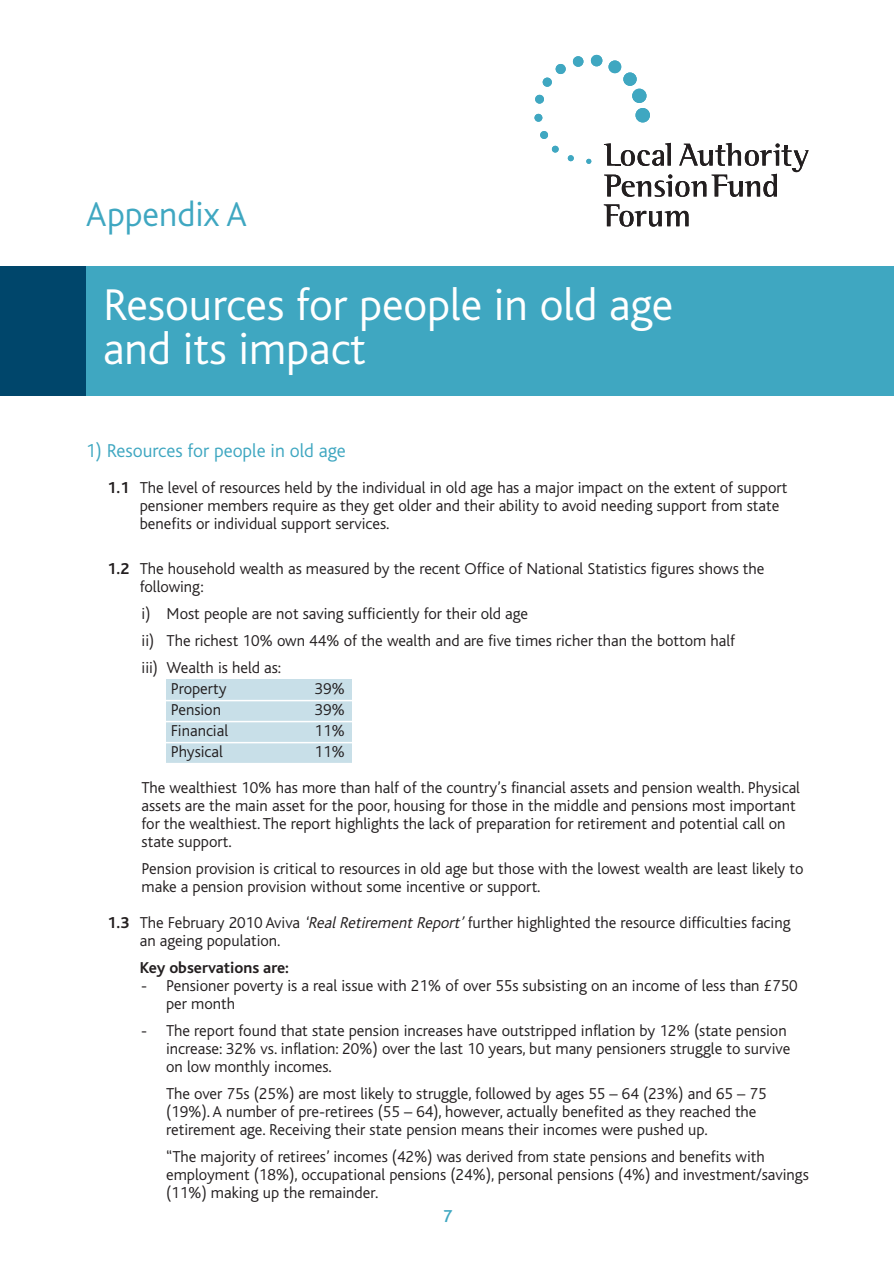
<style>
.page{position:relative;width:894px;height:1263px;background:#fff}
.page>*{position:absolute;margin:0;border:0;box-sizing:border-box;transform-origin:0 0}
.t1{font:300 46.5px/43.5px "Bliss";color:#fff}
.t2{font:300 36px "Bliss";color:#3fa7c1}
.t3{font:300 19.5px "Bliss";color:#3fa7c1}
.t4{font:500 18px "Bliss";color:#3fa7c1}
.t5{font:300 16.5px/18px "Bliss";color:#231f20}
.t6{font:700 16.5px "Bliss";color:#231f20}
.s1{font-weight:700}
.s2{font-style:italic}
</style>
<div class="page">
<div style="left:165px;top:679px;width:186px;height:85px;background:#c8dfe8"></div>
<div style="left:86px;top:266px;width:807px;height:129px;background:#3fa7c1"></div>
<div style="left:0;top:266px;width:86px;height:129px;background:#00466b"></div>
<svg style="left:603px;top:204px;width:85px;height:23px"></svg>
<svg style="left:603px;top:143px;width:205px;height:54px"></svg>
<div style="left:635px;top:108px;width:14px;height:14px;background:#3fa7c1;border-radius:50%"></div>
<div style="left:632px;top:89px;width:14px;height:14px;background:#3fa7c1;border-radius:50%"></div>
<div style="left:623px;top:72px;width:13px;height:14px;background:#3fa7c1;border-radius:50%"></div>
<div style="left:608px;top:60px;width:13px;height:13px;background:#3fa7c1;border-radius:50%"></div>
<div style="left:590px;top:55px;width:12px;height:11px;background:#3fa7c1;border-radius:50%"></div>
<div style="left:572px;top:56px;width:11px;height:11px;background:#3fa7c1;border-radius:50%"></div>
<div style="left:555px;top:64px;width:10px;height:10px;background:#3fa7c1;border-radius:50%"></div>
<div style="left:542px;top:78px;width:9px;height:9px;background:#3fa7c1;border-radius:50%"></div>
<div style="left:535px;top:95px;width:9px;height:9px;background:#3fa7c1;border-radius:50%"></div>
<div style="left:534px;top:114px;width:8px;height:8px;background:#3fa7c1;border-radius:50%"></div>
<div style="left:551px;top:146px;width:7px;height:7px;background:#3fa7c1;border-radius:50%"></div>
<div style="left:540px;top:131px;width:8px;height:8px;background:#3fa7c1;border-radius:50%"></div>
<svg style="left:567px;top:155px;width:6px;height:6px"></svg>
<svg style="left:586px;top:159px;width:5px;height:5px"></svg>
<hr style="left:135px;top:700px;width:678px;height:1px;background:#fff">
<hr style="left:135px;top:721px;width:678px;height:1px;background:#fff">
<hr style="left:135px;top:742px;width:678px;height:1px;background:#fff">
<hr style="left:135px;top:763px;width:678px;height:1px;background:#fff">
<h2 class="t2" style="left:86px;top:200px;width:163px">Appendix A</h2>
<h1 class="t1" style="left:103px;top:287px;width:571px">Resources for people in old age and its impact</h1>
<p class="t3" style="left:86px;top:443px;width:261px">1) Resources for people in old age</p>
<p class="t5" style="left:140px;top:480px;width:649px;text-indent:-32px"><span class="s1">1.1</span> The level of resources held by the individual in old age has a major impact on the extent of support pensioner members require as they get older and their ability to avoid needing support from state benefits or individual support services.</p>
<p class="t5" style="left:140px;top:561px;width:626px;text-indent:-32px"><span class="s1">1.2</span> The household wealth as measured by the recent Office of National Statistics figures shows the following:</p>
<p class="t5" style="left:141px;top:601px;width:595px;line-height:27px">i) Most people are not saving sufficiently for their old age<br>ii) The richest 10% own 44% of the wealth and are five times richer than the bottom half iii) Wealth is held as:</p>
<p class="t5" style="left:171px;top:681px;width:57px">Property</p>
<p class="t5" style="left:314px;top:681px;width:32px">39%</p>
<p class="t5" style="left:171px;top:702px;width:52px">Pension</p>
<p class="t5" style="left:314px;top:702px;width:32px">39%</p>
<p class="t5" style="left:171px;top:723px;width:59px">Financial</p>
<p class="t5" style="left:314px;top:723px;width:32px">11%</p>
<p class="t5" style="left:171px;top:744px;width:54px">Physical</p>
<p class="t5" style="left:141px;top:735px;width:660px;line-height:36px;text-indent:173px">11%<br>The wealthiest 10% has more than half of the country’s financial assets and pension wealth. Physical</p>
<p class="t5" style="left:141px;top:798px;width:655px">assets are the main asset for the poor, housing for those in the middle and pensions most important for the wealthiest. The report highlights the lack of preparation for retirement and potential call on state support.</p>
<p class="t5" style="left:141px;top:861px;width:663px">Pension provision is critical to resources in old age but those with the lowest wealth are least likely to make a pension provision without some incentive or support.</p>
<p class="t5" style="left:140px;top:915px;width:652px;text-indent:-32px"><span class="s1">1.3</span> The February 2010 Aviva <span class="s2">‘RealRetirementReport’</span>further highlighted the resource difficulties facing an ageing population.</p>
<p class="t6" style="left:140px;top:961px;width:151px">Key observations are:</p>
<p class="t5" style="left:166px;top:978px;width:633px;text-indent:-25px">- Pensioner poverty is a real issue with 21% of over 55s subsisting on an income of less than £750 per month</p>
<p class="t5" style="left:166px;top:1023px;width:625px;text-indent:-25px">- The report found that state pension increases have outstripped inflation by 12% (state pension increase: 32% vs. inflation: 20%) over the last 10 years, but many pensioners struggle to survive on low monthly incomes.</p>
<p class="t5" style="left:166px;top:1086px;width:601px">The over 75s (25%) are most likely to struggle, followed by ages 55 – 64 (23%) and 65 – 75 (19%). A number of pre-retirees (55 – 64), however, actually benefited as they reached the retirement age. Receiving their state pension means their incomes were pushed up.</p>
<p class="t5" style="left:166px;top:1149px;width:644px">“The majority of retirees’ incomes (42%) was derived from state pensions and benefits with employment (18%), occupational pensions (24%), personal pensions (4%) and investment/savings (11%) making up the remainder.</p>
<p class="t4" style="left:442px;top:1210px;width:11px">7</p>
</div>
